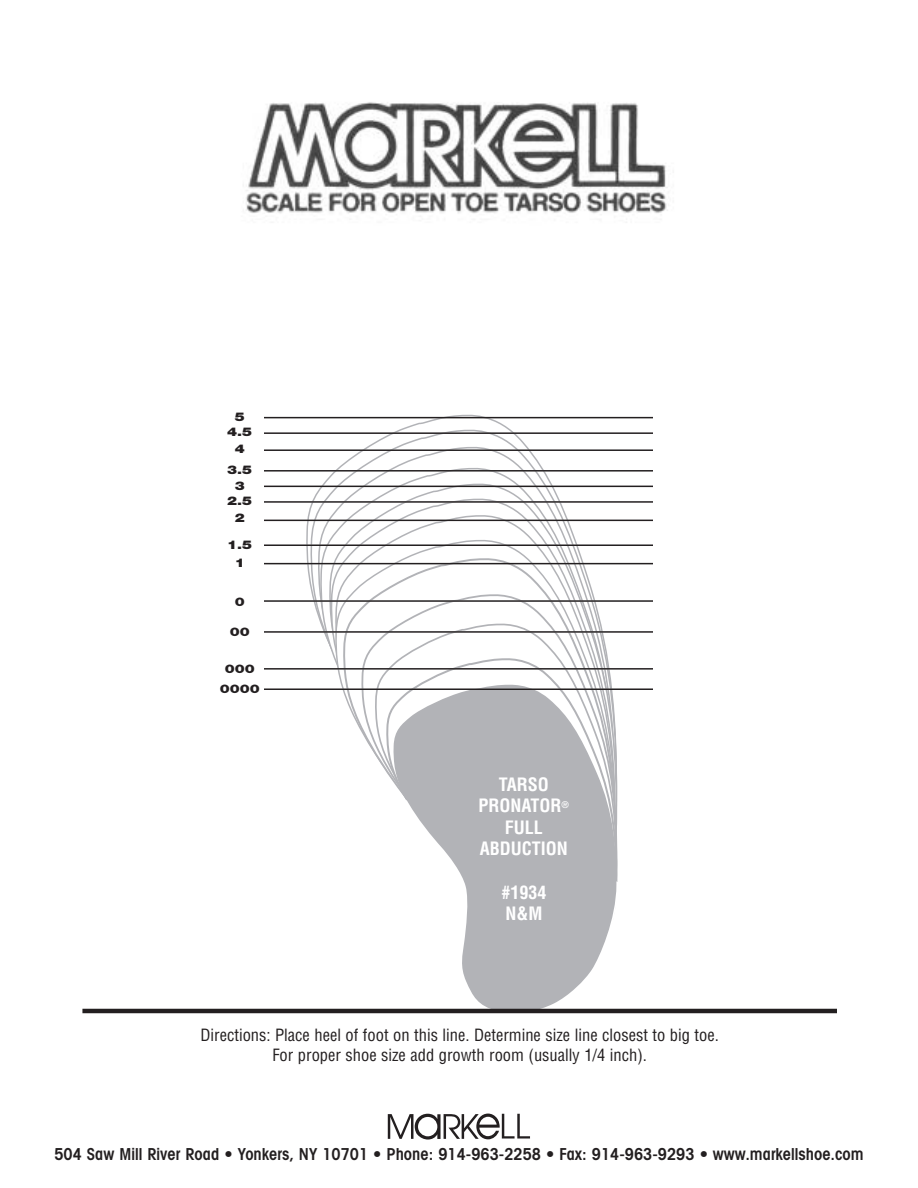
<style>
.page{position:relative;width:918px;height:1188px;background:#fff}
.page>*{position:absolute;margin:0;border:0;box-sizing:border-box;transform-origin:0 0}
.t1{font:700 condensed 18px/21.6px "Helvetica";color:#fff;text-align:center}
.t2{font:condensed 16.5px/19.8px "Helvetica";color:#231f20;text-align:center}
.t3{font:600 condensed 16.5px "Avant Garde";color:#231f20}
.t4{font:900 12px/15px "Helvetica Neue";color:#231f20;text-align:center;scale:1.25 1}
</style>
<div class="page">
<svg style="left:306px;top:414px;width:311px;height:600px"></svg>
<svg style="left:310px;top:427px;width:307px;height:587px"></svg>
<svg style="left:317px;top:444px;width:298px;height:570px"></svg>
<svg style="left:320px;top:465px;width:295px;height:549px"></svg>
<svg style="left:329px;top:481px;width:288px;height:533px"></svg>
<svg style="left:330px;top:496px;width:285px;height:518px"></svg>
<svg style="left:335px;top:513px;width:280px;height:24px"></svg>
<svg style="left:335px;top:537px;width:280px;height:477px"></svg>
<svg style="left:343px;top:556px;width:272px;height:458px"></svg>
<svg style="left:361px;top:592px;width:256px;height:422px"></svg>
<svg style="left:375px;top:622px;width:242px;height:392px"></svg>
<svg style="left:386px;top:657px;width:231px;height:357px"></svg>
<svg style="left:393px;top:683px;width:224px;height:331px;fill:#b2b3b7"></svg>
<hr style="left:265px;top:688px;width:388px;height:2px;background:#231f20">
<hr style="left:265px;top:668px;width:388px;height:2px;background:#231f20">
<hr style="left:265px;top:631px;width:388px;height:2px;background:#231f20">
<hr style="left:265px;top:600px;width:388px;height:2px;background:#231f20">
<hr style="left:265px;top:563px;width:388px;height:1px;background:#231f20">
<hr style="left:265px;top:544px;width:388px;height:2px;background:#231f20">
<hr style="left:265px;top:520px;width:388px;height:1px;background:#231f20">
<hr style="left:265px;top:501px;width:388px;height:2px;background:#231f20">
<hr style="left:265px;top:486px;width:388px;height:1px;background:#231f20">
<hr style="left:265px;top:470px;width:388px;height:2px;background:#231f20">
<hr style="left:265px;top:449px;width:388px;height:2px;background:#231f20">
<hr style="left:265px;top:432px;width:388px;height:2px;background:#231f20">
<hr style="left:265px;top:417px;width:388px;height:1px;background:#231f20">
<img style="left:246px;top:102px;width:422px;height:112px">
<svg style="left:388px;top:1114px;width:142px;height:26px"></svg>
<hr style="left:82px;top:1009px;width:755px;height:4px;background:#231f20">
<p class="t4" style="left:227px;top:411px;width:22px">5<br>4.5</p>
<p class="t4" style="left:227px;top:439px;width:22px;line-height:21px">4<br>3.5</p>
<p class="t4" style="left:227px;top:480px;width:22px">3<br>2.5</p>
<p class="t4" style="left:235px;top:511px;width:10px">2</p>
<p class="t4" style="left:227px;top:537px;width:22px;line-height:18px">1.5<br>1</p>
<p class="t4" style="left:235px;top:595px;width:10px">0</p>
<p class="t4" style="left:230px;top:625px;width:18px">00</p>
<p class="t4" style="left:220px;top:660px;width:34px;line-height:19.5px">000<br>0000</p>
<p class="t1" style="left:479px;top:775px;width:92px">TARSO<br>PRONATOR<sup>®<br></sup>FULL<br>ABDUCTION</p>
<p class="t1" style="left:501px;top:883px;width:46px;text-align:left">#1934<br>N&amp;M</p>
<p class="t2" style="left:201px;top:1027px;width:520px">Directions: Place heel of foot on this line. Determine size line closest to big toe.<br>For proper shoe size add growth room (usually 1/4 inch).</p>
<p class="t3" style="left:54px;top:1148px;width:811px">504 Saw Mill River Road • Yonkers, NY 10701 • Phone: 914-963-2258 • Fax: 914-963-9293 • www.markellshoe.com</p>
</div>
